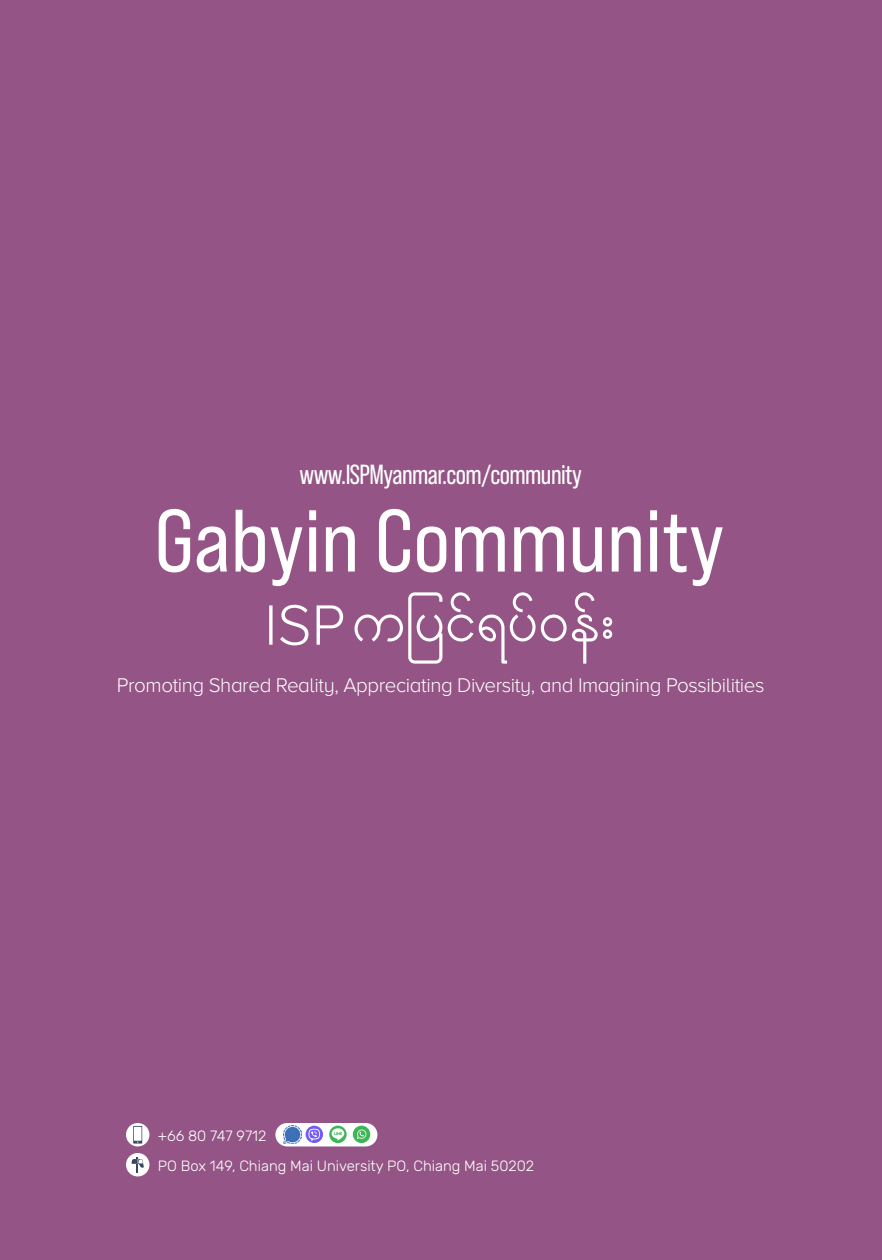
<style>
.page{position:relative;width:882px;height:1260px;background:#945586}
.page>*{position:absolute;margin:0;border:0;box-sizing:border-box;transform-origin:0 0}
.t1{font:27.65px "Bebas Neue Pro";letter-spacing:-.02em;color:#fff}
.t2{font:300 20.47px "Proxima Nova A";letter-spacing:-.02em;color:#fff}
.W56{font:300 14.88px "Rubik";color:#fff}
</style>
<div class="page">
<div style="left:126px;top:1153px;width:23px;height:23px;background:#fff;border-radius:50%"></div>
<svg style="left:131px;top:1157px;width:13px;height:15px"></svg>
<svg style="left:126px;top:1123px;width:23px;height:23px"></svg>
<svg style="left:133px;top:1126px;width:9px;height:18px"></svg>
<svg style="left:275px;top:1123px;width:102px;height:23px;background:#bdcfd7"></svg>
<svg style="left:159px;top:509px;width:564px;height:77px"></svg>
<svg style="left:269px;top:592px;width:343px;height:72px"></svg>
<p class="t1" style="left:300px;top:459px;width:284px">www.ISPMyanmar.com/community</p>
<p class="t2" style="left:117px;top:674px;width:649px">Promoting Shared Reality, Appreciating Diversity, and Imagining Possibilities</p>
<p class="W56" style="left:158px;top:1128px;width:110px">+66 80 747 9712</p>
<p class="W56" style="left:158px;top:1158px;width:378px">PO Box 149, Chiang Mai University PO, Chiang Mai 50202</p>
</div>
